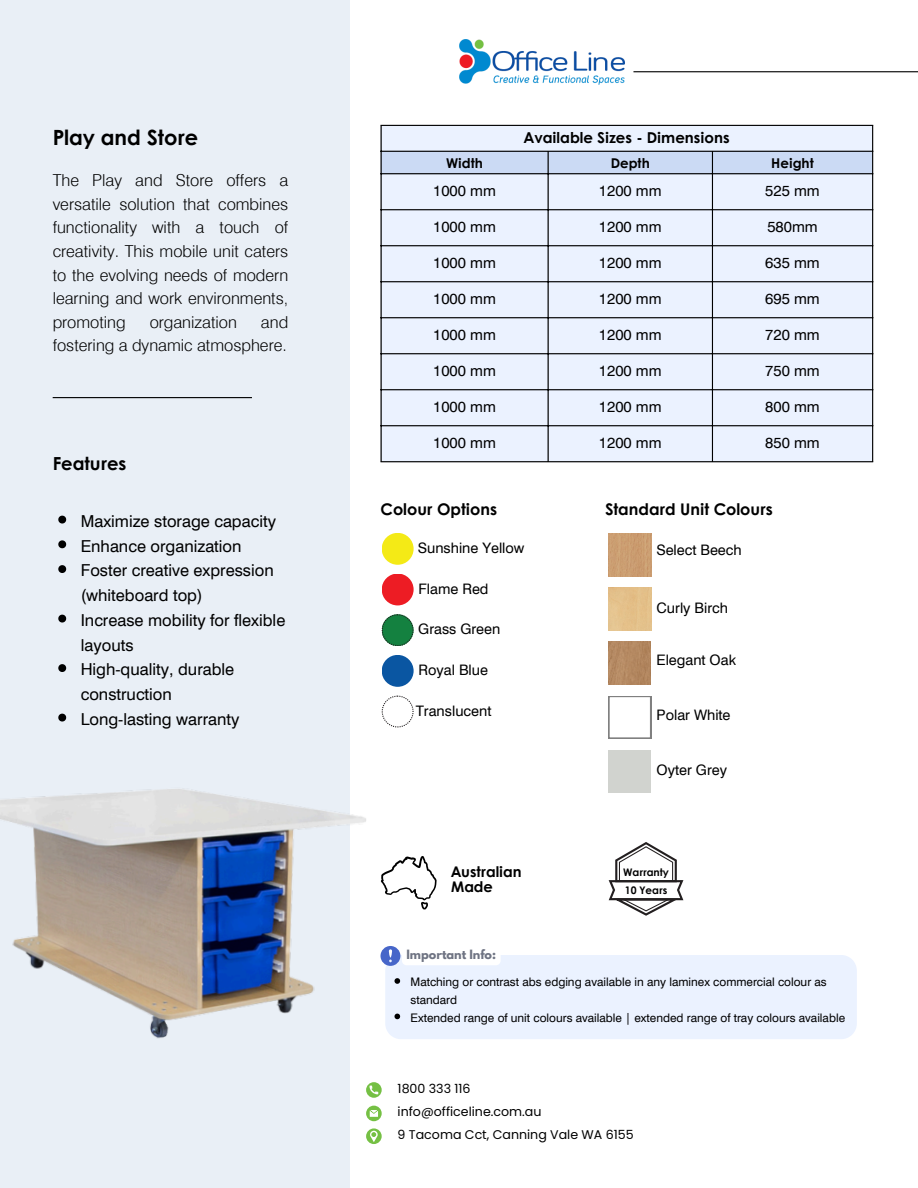
<style>
.page{position:relative;width:918px;height:1188px;background:#fff}
.page>*{position:absolute;margin:0;border:0;box-sizing:border-box;transform-origin:0 0}
.t1{font:700 21px "Century Gothic";color:#000}
.t2{font:700 18px "Century Gothic";color:#000}
.t3{font:300 16.5px/23.7px "Swiss 721 Devanagari";color:#000;text-align:justify}
.t4{font:16.5px/24.8px "Swiss 721 Devanagari";color:#000}
.t5{font:700 16.05px "Century Gothic";color:#000}
.t6{font:15px "Swiss 721 Devanagari";color:#000}
.t7{font:700 15px "Century Gothic";color:#000}
.t8{font:700 14.7px/15px "Century Gothic";color:#000}
.t9{font:14.55px "Swiss 721 Devanagari";color:#000}
.t10{font:700 13.5px "Century Gothic";color:#000}
.t11{font:12.6px/23.2px "Poppins";color:#000}
.t12{font:11.85px/17.7px "Swiss 721 Devanagari";color:#000}
.t13{font:700 11.4px "League Spartan";color:#6f7483}
.t14{font:700 10.5px "Century Gothic";color:#000}
</style>
<div class="page">
<div style="left:0;top:0;width:349px;height:1188px;background:#e9eff6"></div>
<svg style="left:366px;top:1082px;width:16px;height:16px"></svg>
<svg style="left:366px;top:1106px;width:16px;height:15px"></svg>
<svg style="left:366px;top:1128px;width:16px;height:16px"></svg>
<hr style="left:633px;top:71px;width:285px;height:1px;background:#000">
<img style="left:459px;top:40px;width:165px;height:45px">
<div style="left:382px;top:126px;width:490px;height:335px;background:#ebf2ff"></div>
<div style="left:382px;top:152px;width:490px;height:21px;background:#cbdaf4"></div>
<hr style="left:381px;top:126px;width:1px;height:335px;background:#000">
<hr style="left:548px;top:152px;width:1px;height:309px;background:#000">
<hr style="left:712px;top:152px;width:1px;height:309px;background:#000">
<hr style="left:872px;top:126px;width:1px;height:335px;background:#000">
<hr style="left:381px;top:125px;width:492px;height:1px;background:#000">
<hr style="left:381px;top:151px;width:492px;height:1px;background:#000">
<hr style="left:381px;top:173px;width:492px;height:1px;background:#000">
<hr style="left:381px;top:209px;width:492px;height:1px;background:#000">
<hr style="left:381px;top:245px;width:492px;height:1px;background:#000">
<hr style="left:381px;top:281px;width:492px;height:1px;background:#000">
<hr style="left:381px;top:317px;width:492px;height:1px;background:#000">
<hr style="left:381px;top:353px;width:492px;height:1px;background:#000">
<hr style="left:381px;top:389px;width:492px;height:1px;background:#000">
<hr style="left:381px;top:425px;width:492px;height:1px;background:#000">
<hr style="left:381px;top:461px;width:492px;height:1px;background:#000">
<hr style="left:53px;top:397px;width:199px;height:1px;background:#000">
<div style="left:609px;top:534px;width:42px;height:42px;background:#cb9e71"></div>
<div style="left:609px;top:588px;width:42px;height:42px;background:#e4c18a"></div>
<img style="left:608px;top:641px;width:43px;height:43px">
<svg style="left:609px;top:696px;width:42px;height:43px"></svg>
<div style="left:609px;top:750px;width:42px;height:42px;background:#d1d3cf"></div>
<div style="left:382px;top:574px;width:32px;height:31px;background:#ed1c24;border-radius:50%"></div>
<svg style="left:382px;top:614px;width:31px;height:32px"></svg>
<div style="left:382px;top:533px;width:32px;height:32px;background:#f4ea16;border-radius:50%"></div>
<div style="left:382px;top:655px;width:32px;height:32px;background:#0a56a2;border-radius:50%"></div>
<svg style="left:382px;top:696px;width:32px;height:32px"></svg>
<svg style="left:382px;top:696px;width:31px;height:31px"></svg>
<svg style="left:390px;top:856px;width:47px;height:54px"></svg>
<svg style="left:609px;top:842px;width:74px;height:74px"></svg>
<img style="left:0;top:768px;width:390px;height:301px">
<svg style="left:58px;top:516px;width:8px;height:8px"></svg>
<svg style="left:58px;top:540px;width:8px;height:8px"></svg>
<svg style="left:58px;top:565px;width:8px;height:8px"></svg>
<svg style="left:58px;top:615px;width:8px;height:8px"></svg>
<svg style="left:58px;top:664px;width:8px;height:8px"></svg>
<svg style="left:58px;top:714px;width:8px;height:8px"></svg>
<svg style="left:381px;top:946px;width:476px;height:93px;background:#ebf1fe"></svg>
<div style="left:402px;top:947px;width:99px;height:18px;background:#fff;border-radius:5px"></div>
<p class="t1" style="left:53px;top:122px;width:147px">Play and Store</p>
<p class="t3" style="left:53px;top:168px;width:237px">The Play and Store offers a versatile solution that combines functionality with a touch of creativity. This mobile unit caters to the evolving needs of modern learning and work environments, promoting</p>
<p class="t3" style="left:53px;top:310px;width:237px;text-align:right">and<br>fostering a dynamic atmosphere.</p>
<p class="t3" style="left:150px;top:310px;width:89px">organization</p>
<h4 class="t2" style="left:53px;top:449px;width:75px">Features</h4>
<h4 class="t4" style="left:81px;top:509px;width:197px">Maximize storage capacity</h4>
<p class="t4" style="left:81px;top:534px;width:162px">Enhance organization</p>
<h5 class="t4" style="left:81px;top:558px;width:195px">Foster creative expression (whiteboard top)</h5>
<h5 class="t4" style="left:81px;top:608px;width:206px">Increase mobility for flexible layouts</h5>
<h5 class="t4" style="left:81px;top:657px;width:155px">High-quality, durable construction</h5>
<p class="t4" style="left:81px;top:707px;width:160px">Long-lasting warranty</p>
<h3 class="t7" style="left:524px;top:126px;width:207px">Available Sizes - Dimensions</h3>
<h2 class="t10" style="left:446px;top:152px;width:38px">Width</h2>
<p class="t10" style="left:611px;top:152px;width:41px">Depth</p>
<p class="t10" style="left:771px;top:152px;width:44px">Height</p>
<p class="t6" style="left:433px;top:182px;width:64px">1000 mm</p>
<p class="t6" style="left:599px;top:182px;width:64px">1200 mm</p>
<p class="t6" style="left:765px;top:182px;width:56px">525 mm</p>
<p class="t6" style="left:433px;top:218px;width:64px">1000 mm</p>
<p class="t6" style="left:599px;top:218px;width:64px">1200 mm</p>
<p class="t6" style="left:767px;top:218px;width:52px">580mm</p>
<p class="t6" style="left:433px;top:254px;width:64px">1000 mm</p>
<p class="t6" style="left:599px;top:254px;width:64px">1200 mm</p>
<p class="t6" style="left:765px;top:254px;width:56px">635 mm</p>
<p class="t6" style="left:433px;top:290px;width:64px">1000 mm</p>
<p class="t6" style="left:599px;top:290px;width:64px">1200 mm</p>
<p class="t6" style="left:765px;top:290px;width:56px">695 mm</p>
<p class="t6" style="left:433px;top:326px;width:64px">1000 mm</p>
<p class="t6" style="left:599px;top:326px;width:64px">1200 mm</p>
<p class="t6" style="left:765px;top:326px;width:56px">720 mm</p>
<p class="t6" style="left:433px;top:362px;width:64px">1000 mm</p>
<p class="t6" style="left:599px;top:362px;width:64px">1200 mm</p>
<p class="t6" style="left:765px;top:362px;width:56px">750 mm</p>
<p class="t6" style="left:433px;top:398px;width:64px">1000 mm</p>
<p class="t6" style="left:599px;top:398px;width:64px">1200 mm</p>
<p class="t6" style="left:765px;top:398px;width:56px">800 mm</p>
<p class="t6" style="left:433px;top:434px;width:64px">1000 mm</p>
<p class="t6" style="left:599px;top:434px;width:64px">1200 mm</p>
<p class="t6" style="left:765px;top:434px;width:56px">850 mm</p>
<h5 class="t5" style="left:381px;top:497px;width:118px">Colour Options</h5>
<h5 class="t5" style="left:605px;top:497px;width:169px">Standard Unit Colours</h5>
<p class="t9" style="left:418px;top:539px;width:108px">Sunshine Yellow</p>
<h5 class="t9" style="left:419px;top:580px;width:72px">Flame Red</h5>
<h5 class="t9" style="left:418px;top:621px;width:84px">Grass Green</h5>
<h5 class="t9" style="left:419px;top:661px;width:71px">Royal Blue</h5>
<h5 class="t9" style="left:416px;top:702px;width:77px">Translucent</h5>
<h5 class="t9" style="left:656px;top:541px;width:87px">Select Beech</h5>
<p class="t9" style="left:657px;top:599px;width:73px">Curly Birch</p>
<p class="t9" style="left:656px;top:652px;width:81px">Elegant Oak</p>
<p class="t9" style="left:657px;top:707px;width:75px">Polar White</p>
<p class="t8" style="left:451px;top:864px;width:72px">Australian<br>Made</p>
<p class="t13" style="left:406px;top:949px;width:91px">Important Info:</p>
<p class="t9" style="left:657px;top:762px;width:72px">Oyter Grey</p>
<p class="t14" style="left:623px;top:864px;width:47px">Warranty</p>
<p class="t14" style="left:625px;top:882px;width:44px">10 Years</p>
<p class="t12" style="left:411px;top:973px;width:418px">Matching or contrast abs edging available in any laminex commercial colour as standard</p>
<h4 class="t12" style="left:411px;top:1009px;width:436px">Extended range of unit colours available | extended range of tray colours available</h4>
<p class="t11" style="left:398px;top:1077px;width:238px">1800 333 116<br>info@officeline.com.au<br>9 Tacoma Cct, Canning Vale WA 6155</p>
</div>
